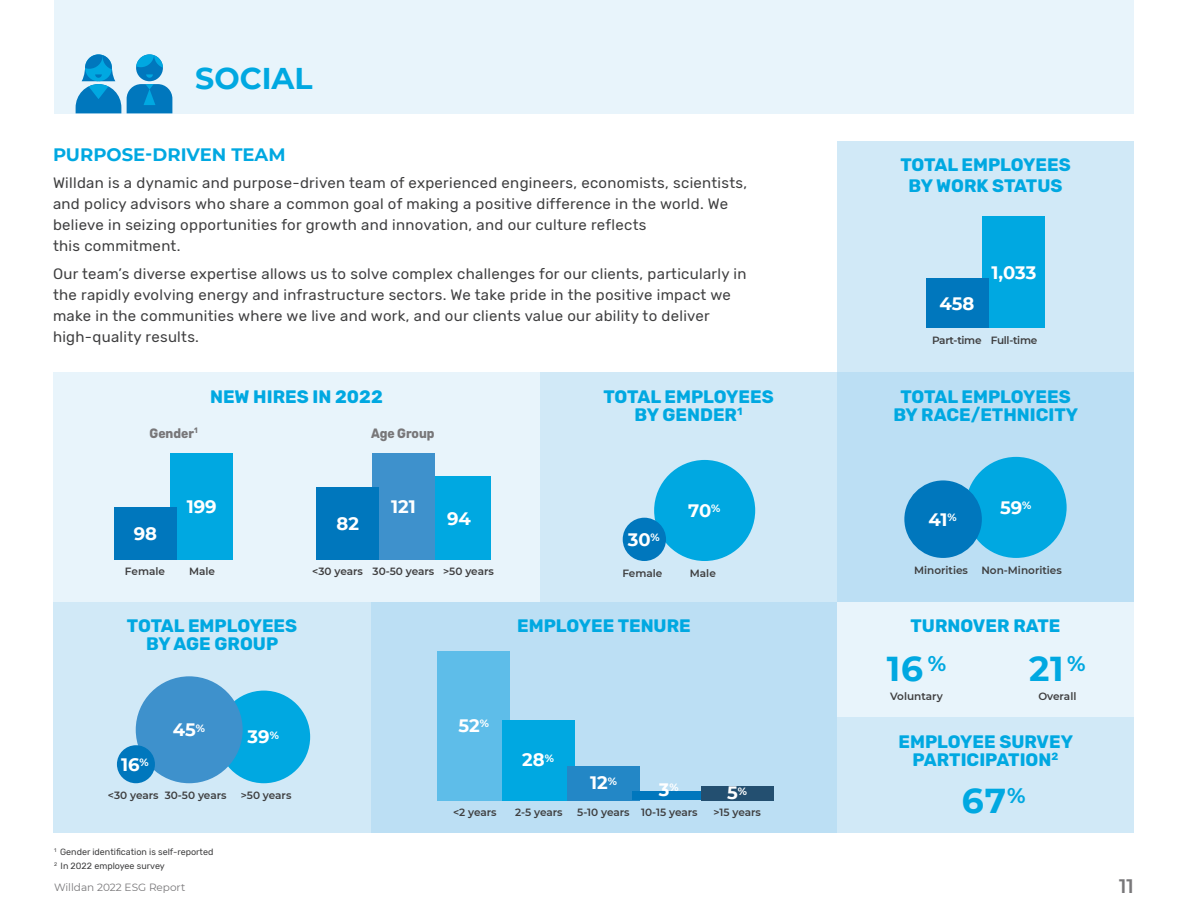
<style>
.page{position:relative;width:1188px;height:918px;background:#fff}
.page>*{position:absolute;margin:0;border:0;box-sizing:border-box;transform-origin:0 0}
.t1{font:700 34.5px "Montserrat";color:#00a8e1}
.t2{font:700 30px "Montserrat";color:#00a8e1}
.t3{font:600 19.5px "Montserrat";color:#787779}
.t4{font:700 18px/18px "Rubik";color:#00a8e1;text-align:center}
.t5{font:700 18px "Montserrat";color:#fff}
.t6{font:700 18px "Montserrat";color:#00a8e1}
.t7{font:15px/21px "Rubik";letter-spacing:.02em;color:#3e3e3f}
.t8{font:700 13.5px "Rubik";color:#787779;scale:.9 1}
.t9{font:600 10.5px "Montserrat";color:#3e3e3f}
.t10{font:10.5px "Montserrat";color:#787779}
.t11{font:600 10.5px "Montserrat";letter-spacing:-.03em;color:#3e3e3f}
.t12{font:700 10.5px "Montserrat";color:#fff}
.Frame_body_bullet_li{font:9px "Rubik";color:#3e3e3f}
</style>
<div class="page">
<div style="left:837px;top:141px;width:297px;height:231px;background:#d1e9f7"></div>
<div style="left:53px;top:372px;width:487px;height:231px;background:#e8f4fb"></div>
<div style="left:837px;top:372px;width:297px;height:231px;background:#bcdff4"></div>
<div style="left:540px;top:372px;width:297px;height:231px;background:#d1e9f7"></div>
<div style="left:53px;top:602px;width:318px;height:231px;background:#d1e9f7"></div>
<div style="left:371px;top:602px;width:466px;height:231px;background:#bcdff4"></div>
<div style="left:837px;top:602px;width:297px;height:116px;background:#e8f4fb"></div>
<div style="left:837px;top:718px;width:297px;height:115px;background:#d1e9f7"></div>
<div style="left:54px;top:0;width:1080px;height:113px;background:#e8f4fb"></div>
<svg style="left:76px;top:54px;width:45px;height:59px"></svg>
<div style="left:136px;top:54px;width:27px;height:27px;background:#0077bd;border-radius:50%"></div>
<svg style="left:136px;top:54px;width:27px;height:14px"></svg>
<svg style="left:127px;top:84px;width:45px;height:29px"></svg>
<svg style="left:146px;top:74px;width:7px;height:4px"></svg>
<div style="left:428px;top:477px;width:63px;height:83px;background:#00a8e1"></div>
<div style="left:372px;top:453px;width:63px;height:107px;background:#3e91cc"></div>
<div style="left:316px;top:487px;width:63px;height:73px;background:#0077bd"></div>
<div style="left:170px;top:453px;width:63px;height:107px;background:#00a8e1"></div>
<div style="left:114px;top:507px;width:63px;height:53px;background:#0077bd"></div>
<div style="left:438px;top:651px;width:72px;height:149px;background:#5ebde9"></div>
<div style="left:502px;top:720px;width:72px;height:80px;background:#00a8e1"></div>
<div style="left:567px;top:766px;width:73px;height:34px;background:#2387c6"></div>
<div style="left:633px;top:792px;width:72px;height:8px;background:#0077bd"></div>
<div style="left:701px;top:786px;width:72px;height:14px;background:#234f70"></div>
<div style="left:983px;top:217px;width:62px;height:111px;background:#00a8e1"></div>
<div style="left:926px;top:279px;width:62px;height:49px;background:#0077bd"></div>
<div style="left:966px;top:457px;width:101px;height:101px;background:#00a8e1;border-radius:51px"></div>
<div style="left:904px;top:480px;width:78px;height:78px;background:#0077bd;border-radius:39px"></div>
<div style="left:654px;top:460px;width:101px;height:101px;background:#00a8e1;border-radius:51px"></div>
<div style="left:623px;top:518px;width:43px;height:43px;background:#0077bd;border-radius:22px"></div>
<div style="left:218px;top:691px;width:92px;height:92px;background:#00a8e1;border-radius:46px"></div>
<div style="left:136px;top:676px;width:107px;height:107px;background:#3e91cc;border-radius:53px"></div>
<div style="left:117px;top:745px;width:38px;height:38px;background:#0077bd;border-radius:19px"></div>
<p class="t2" style="left:195px;top:56px;width:119px">SOCIAL</p>
<p class="t6" style="left:53px;top:141px;width:234px">PURPOSE-DRIVEN TEAM</p>
<p class="t7" style="left:53px;top:173px;width:696px">Willdan is a dynamic and purpose-driven team of experienced engineers, economists, scientists, and policy advisors who share a common goal of making a positive difference in the world. We believe in seizing opportunities for growth and innovation, and our culture reflects<br>this commitment.</p>
<p class="t7" style="left:53px;top:264px;width:695px">Our team’s diverse expertise allows us to solve complex challenges for our clients, particularly in the rapidly evolving energy and infrastructure sectors. We take pride in the positive impact we make in the communities where we live and work, and our clients value our ability to deliver high-quality results.</p>
<p class="t5" style="left:992px;top:259px;width:46px">1,033</p>
<p class="t4" style="left:900px;top:155px;width:172px;line-height:21px">TOTAL EMPLOYEES<br>BY WORK STATUS</p>
<p class="t5" style="left:940px;top:290px;width:36px">458</p>
<p class="t11" style="left:932px;top:333px;width:51px">Part-time</p>
<p class="t11" style="left:991px;top:333px;width:48px">Full-time</p>
<p class="t8" style="left:150px;top:425px;width:55px">Gender<sup>1</sup></p>
<p class="t4" style="left:210px;top:388px;width:174px">NEW HIRES IN 2022</p>
<p class="t4" style="left:893px;top:388px;width:186px">TOTAL EMPLOYEES<br>BY RACE/ETHNICITY</p>
<p class="t4" style="left:603px;top:388px;width:172px">TOTAL EMPLOYEES<br>BY GENDER<sup>1</sup></p>
<p class="t8" style="left:371px;top:425px;width:72px">Age Group</p>
<p class="t5" style="left:187px;top:493px;width:31px">199</p>
<p class="t5" style="left:134px;top:521px;width:25px">98</p>
<p class="t9" style="left:125px;top:564px;width:42px">Female</p>
<p class="t9" style="left:189px;top:564px;width:27px">Male</p>
<p class="t5" style="left:391px;top:493px;width:26px">121</p>
<p class="t5" style="left:447px;top:505px;width:25px">94</p>
<p class="t5" style="left:337px;top:511px;width:24px">82</p>
<p class="t9" style="left:312px;top:564px;width:52px">&lt;30 years</p>
<p class="t9" style="left:373px;top:564px;width:63px">30-50 years</p>
<p class="t9" style="left:443px;top:564px;width:52px">&gt;50 years</p>
<p class="t5" style="left:628px;top:526px;width:34px">30<sup>%</sup></p>
<p class="t5" style="left:688px;top:497px;width:34px">70<sup>%</sup></p>
<p class="t9" style="left:622px;top:565px;width:42px">Female</p>
<p class="t9" style="left:690px;top:565px;width:27px">Male</p>
<p class="t5" style="left:929px;top:506px;width:30px">41<sup>%</sup></p>
<p class="t5" style="left:1000px;top:494px;width:33px">59<sup>%</sup></p>
<p class="t9" style="left:914px;top:562px;width:55px">Minorities</p>
<p class="t9" style="left:981px;top:562px;width:82px">Non-Minorities</p>
<p class="t4" style="left:127px;top:618px;width:172px">TOTAL EMPLOYEES<br>BY AGE GROUP</p>
<p class="t4" style="left:517px;top:618px;width:175px">EMPLOYEE TENURE</p>
<p class="t4" style="left:910px;top:618px;width:152px">TURNOVER RATE</p>
<p class="t5" style="left:121px;top:751px;width:29px">16<sup>%</sup></p>
<p class="t5" style="left:173px;top:717px;width:25px">45</p>
<p class="t12" style="left:196px;top:720px;width:11px">%</p>
<p class="t5" style="left:248px;top:724px;width:33px">39<sup>%</sup></p>
<p class="t9" style="left:108px;top:788px;width:52px">&lt;30 years</p>
<p class="t9" style="left:165px;top:788px;width:63px">30-50 years</p>
<p class="t9" style="left:241px;top:788px;width:52px">&gt;50 years</p>
<p class="Frame_body_bullet_li" style="left:54px;top:847px;width:161px"><sup>1</sup> Gender identification is self-reported</p>
<p class="Frame_body_bullet_li" style="left:54px;top:860px;width:112px"><sup>2</sup> In 2022 employee survey</p>
<p class="t10" style="left:54px;top:880px;width:133px">Willdan 2022 ESG Report</p>
<p class="t5" style="left:459px;top:712px;width:32px">52<sup>%</sup></p>
<p class="t5" style="left:522px;top:747px;width:33px">28<sup>%</sup></p>
<p class="t1" style="left:887px;top:644px;width:61px">16<sup>%</sup></p>
<p class="t9" style="left:890px;top:689px;width:54px">Voluntary</p>
<p class="t1" style="left:1029px;top:644px;width:58px">21<sup>%</sup></p>
<p class="t9" style="left:1038px;top:689px;width:40px">Overall</p>
<p class="t4" style="left:898px;top:733px;width:176px">EMPLOYEE SURVEY<br>PARTICIPATION<sup>2</sup></p>
<p class="t5" style="left:590px;top:770px;width:28px">12<sup>%</sup></p>
<p class="t5" style="left:659px;top:776px;width:21px">3<sup>%</sup></p>
<p class="t5" style="left:727px;top:780px;width:21px">5<sup>%</sup></p>
<p class="t1" style="left:962px;top:776px;width:65px">67<sup>%</sup></p>
<p class="t9" style="left:453px;top:805px;width:45px">&lt;2 years</p>
<p class="t9" style="left:515px;top:805px;width:49px">2-5 years</p>
<p class="t9" style="left:577px;top:805px;width:54px">5-10 years</p>
<p class="t9" style="left:641px;top:805px;width:58px">10-15 years</p>
<p class="t9" style="left:713px;top:805px;width:49px">&gt;15 years</p>
<h3 class="t3" style="left:1119px;top:872px;width:16px">11</h3>
</div>
